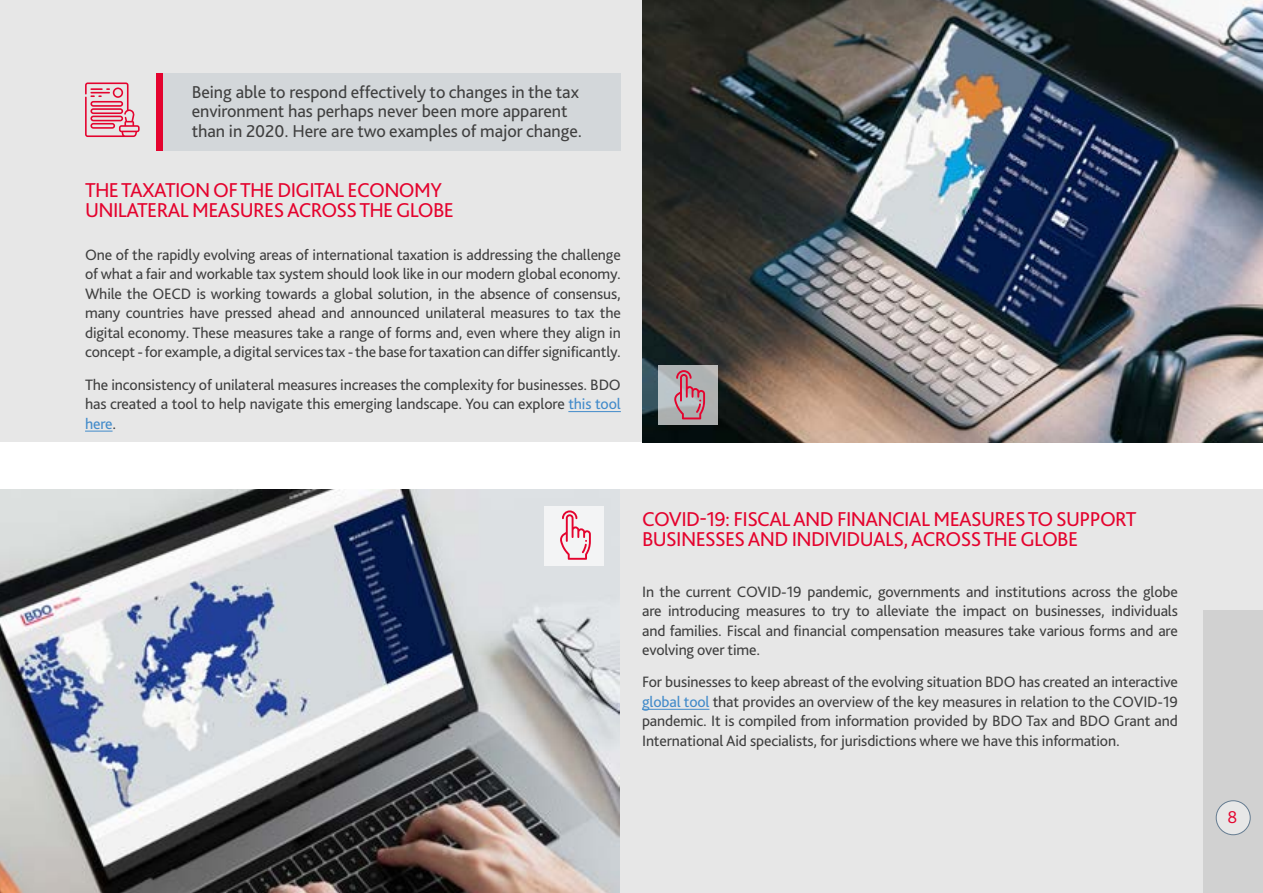
<style>
.page{position:relative;width:1263px;height:893px;background:#fff}
.page>*{position:absolute;margin:0;border:0;box-sizing:border-box;transform-origin:0 0}
.t1{font:21px/19.5px "Bliss Pro";letter-spacing:-.03em;color:#e4032e}
.t2{font:18px/19.5px "Bliss Pro";letter-spacing:-.005em;color:#404040}
.t3{font:300 18px "Bliss Pro";color:#e4032e}
.t4{font:15.75px/19.5px "Bliss Pro";letter-spacing:-.01em;color:#404040;text-align:justify}
.s1{color:#428bca}
</style>
<div class="page">
<div style="left:0;top:0;width:1263px;height:442px;background:#e7e7e7"></div>
<img style="left:642px;top:0;width:621px;height:442px">
<div style="left:619px;top:489px;width:644px;height:404px;background:#e7e7e7"></div>
<hr style="left:642px;top:709px;width:67px;height:1px;background:#428bca">
<div style="left:158px;top:73px;width:463px;height:78px;background:#d3d7da"></div>
<svg style="left:85px;top:82px;width:55px;height:55px"></svg>
<div style="left:156px;top:73px;width:6px;height:78px;background:#e4032e"></div>
<hr style="left:568px;top:411px;width:53px;height:1px;background:#428bca">
<svg style="left:85px;top:431px;width:28px;height:1px"></svg>
<svg style="left:658px;top:365px;width:60px;height:60px;background:#b1b5b6"></svg>
<svg style="left:674px;top:370px;width:31px;height:49px;background:#bc8b97"></svg>
<img style="left:0;top:489px;width:619px;height:404px">
<div style="left:544px;top:506px;width:60px;height:59px;background:#f3f4f5"></div>
<svg style="left:560px;top:510px;width:31px;height:50px"></svg>
<div style="left:1203px;top:610px;width:60px;height:283px;background:#d1d1d1"></div>
<div style="left:1216px;top:801px;width:34px;height:34px;background:#e7e7e7;border-radius:50%"></div>
<div style="left:1216px;top:800px;width:34px;height:35px;border:1px solid #657c91;border-radius:50%"></div>
<p class="t2" style="left:192px;top:81px;width:392px">Being able to respond effectively to changes in the tax environment has perhaps never been more apparent than in 2020. Here are two examples of major change.</p>
<h1 class="t1" style="left:85px;top:180px;width:370px">THE TAXATION OF THE DIGITAL ECONOMY<br>UNILATERAL MEASURES ACROSS THE GLOBE</h1>
<p class="t4" style="left:85px;top:245px;width:537px">One of the rapidly evolving areas of international taxation is addressing the challenge of what a fair and workable tax system should look like in our modern global economy.<br>While the OECD is working towards a global solution, in the absence of consensus, many countries have pressed ahead and announced unilateral measures to tax the digital economy. These measures take a range of forms and, even where they align in concept - for example, a digital services tax - the base for taxation can differ significantly.</p>
<p class="t4" style="left:85px;top:374px;width:537px">The inconsistency of unilateral measures increases the complexity for businesses. BDO has created a tool to help navigate this emerging landscape. You can explore <span class="s1">this tool here</span>.</p>
<h1 class="t1" style="left:642px;top:509px;width:496px">COVID-19: FISCAL AND FINANCIAL MEASURES TO SUPPORT<br>BUSINESSES AND INDIVIDUALS, ACROSS THE GLOBE</h1>
<p class="t4" style="left:642px;top:581px;width:537px">In the current COVID-19 pandemic, governments and institutions across the globe are introducing measures to try to alleviate the impact on businesses, individuals and families. Fiscal and financial compensation measures take various forms and are evolving over time.</p>
<p class="t4" style="left:642px;top:672px;width:537px">For businesses to keep abreast of the evolving situation BDO has created an interactive <span class="s1">global tool</span> that provides an overview of the key measures in relation to the COVID-19 pandemic. It is compiled from information provided by BDO Tax and BDO Grant and International Aid specialists, for jurisdictions where we have this information.</p>
<p class="t3" style="left:1227px;top:806px;width:11px">8</p>
</div>
